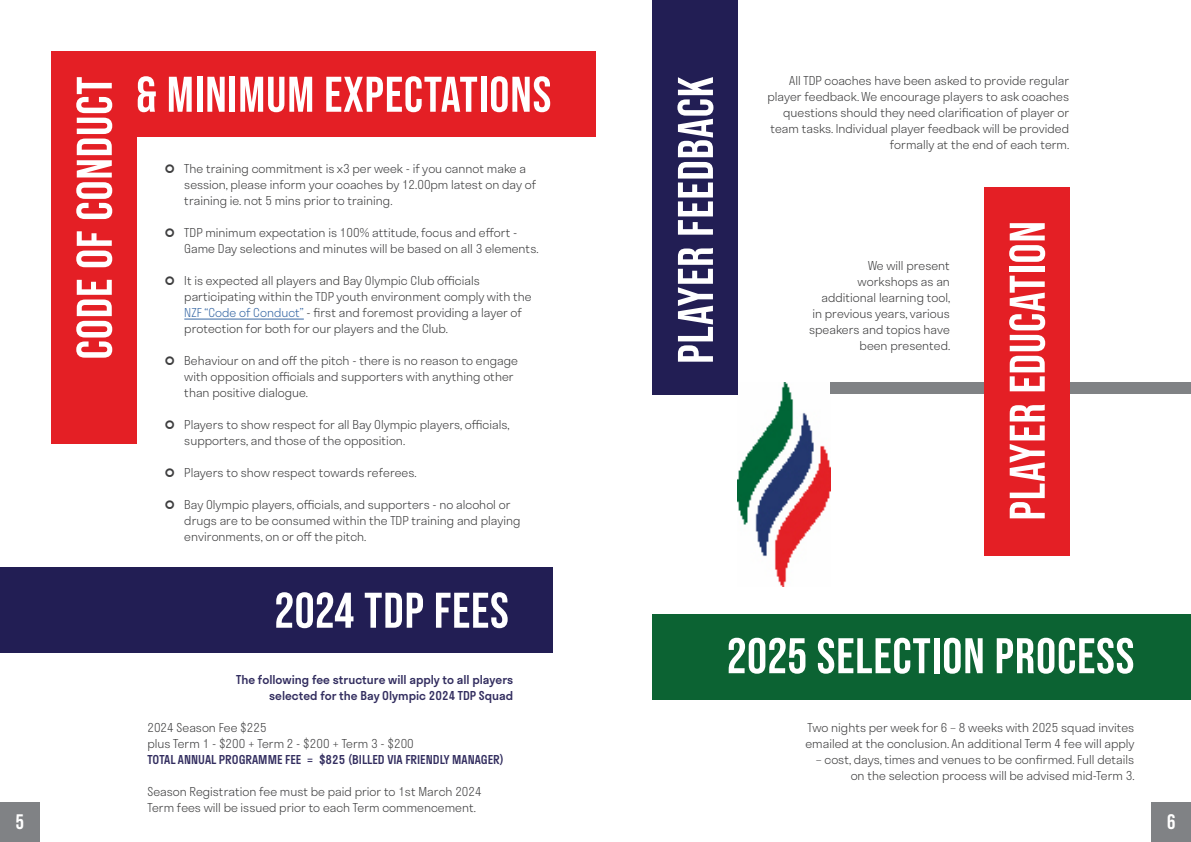
<style>
.page{position:relative;width:1191px;height:842px;background:#fff}
.page>*{position:absolute;margin:0;border:0;box-sizing:border-box;transform-origin:0 0}
.Center{font:700 50px "Bebas Neue Pro";letter-spacing:.02em;color:#fff}
.t1{font:700 21px "Bebas Neue Pro";color:#fff}
.t2{font:300 12px/16px "Stratos";color:#3e3e3f}
.t3{font:500 12px/16px "Stratos";color:#322d5f;text-align:right}
.s1{color:#3667a4}
</style>
<div class="page">
<img style="left:737px;top:383px;width:93px;height:203px">
<hr style="left:184px;top:319px;width:120px;height:1px;background:#3667a4">
<div style="left:652px;top:0;width:85px;height:394px;background:#221e54"></div>
<div style="left:831px;top:383px;width:360px;height:11px;background:#808285"></div>
<div style="left:984px;top:187px;width:85px;height:369px;background:#e41f25"></div>
<div style="left:51px;top:51px;width:85px;height:393px;background:#e41f25"></div>
<div style="left:0;top:567px;width:553px;height:85px;background:#221e54"></div>
<div style="left:652px;top:614px;width:539px;height:85px;background:#0c6333"></div>
<div style="left:68px;top:51px;width:527px;height:85px;background:#e41f25"></div>
<div style="left:0;top:802px;width:40px;height:40px;background:#808285"></div>
<div style="left:1151px;top:802px;width:40px;height:40px;background:#808285"></div>
<p class="Center" style="left:66px;top:359px;width:284px;rotate:-90deg">CODE OF CONDUCT</p>
<p class="Center" style="left:136px;top:66px;width:416px">&amp; MINIMUM EXPECTATIONS</p>
<p class="t2" style="left:184px;top:160px;width:353px">The training commitment is x3 per week - if you cannot make a session, please inform your coaches by 12.00pm latest on day of training ie. not 5 mins prior to training.</p>
<p class="t2" style="left:184px;top:224px;width:356px">TDP minimum expectation is 100% attitude, focus and effort -<br>Game Day selections and minutes will be based on all 3 elements.</p>
<p class="t2" style="left:184px;top:272px;width:349px">It is expected all players and Bay Olympic Club officials participating within the TDP youth environment comply with the <span class="s1">NZF “Code of Conduct”</span> - first and foremost providing a layer of protection for both for our players and the Club.</p>
<p class="t2" style="left:184px;top:352px;width:335px">Behaviour on and off the pitch - there is no reason to engage with opposition officials and supporters with anything other than positive dialogue.</p>
<p class="t2" style="left:184px;top:416px;width:327px">Players to show respect for all Bay Olympic players, officials, supporters, and those of the opposition.</p>
<p class="t2" style="left:184px;top:464px;width:234px">Players to show respect towards referees.</p>
<p class="t2" style="left:184px;top:496px;width:338px">Bay Olympic players, officials, and supporters - no alcohol or drugs are to be consumed within the TDP training and playing environments, on or off the pitch.</p>
<p class="Center" style="left:275px;top:582px;width:235px">2024 TDP FEES</p>
<p class="Center" style="left:667px;top:364px;width:289px;rotate:-90deg">PLAYER FEEDBACK</p>
<p class="t2" style="left:767px;top:73px;width:303px;text-align:right">All TDP coaches have been asked to provide regular player feedback. We encourage players to ask coaches questions should they need clarification of player or team tasks. Individual player feedback will be provided formally at the end of each term.</p>
<p class="Center" style="left:998px;top:520px;width:301px;rotate:-90deg">PLAYER EDUCATION</p>
<p class="t2" style="left:809px;top:257px;width:142px;text-align:right">We will present workshops as an additional learning tool, in previous years, various speakers and topics have been presented.</p>
<p class="Center" style="left:727px;top:627px;width:408px">2025 SELECTION PROCESS</p>
<p class="t3" style="left:236px;top:671px;width:278px">The following fee structure will apply to all players selected for the Bay Olympic 2024 TDP Squad</p>
<p class="t2" style="left:147px;top:719px;width:121px">2024 Season Fee $225</p>
<p class="t2" style="left:147px;top:735px;width:268px">plus Term 1 - $200 + Term 2 - $200 + Term 3 - $200</p>
<p class="t3" style="left:147px;top:751px;width:358px">TOTAL ANNUAL PROGRAMME FEE = $825 (BILLED VIA FRIENDLY MANAGER)</p>
<p class="t2" style="left:147px;top:783px;width:336px">Season Registration fee must be paid prior to 1st March 2024</p>
<p class="t2" style="left:147px;top:799px;width:330px">Term fees will be issued prior to each Term commencement.</p>
<p class="t2" style="left:805px;top:719px;width:330px">Two nights per week for 6 – 8 weeks with 2025 squad invites emailed at the conclusion. An additional Term 4 fee will apply</p>
<p class="t2" style="left:815px;top:751px;width:320px;text-align:right">– cost, days, times and venues to be confirmed. Full details on the selection process will be advised mid-Term 3.</p>
<h2 class="t1" style="left:16px;top:810px;width:10px">5</h2>
<h2 class="t1" style="left:1167px;top:810px;width:10px">6</h2>
</div>
